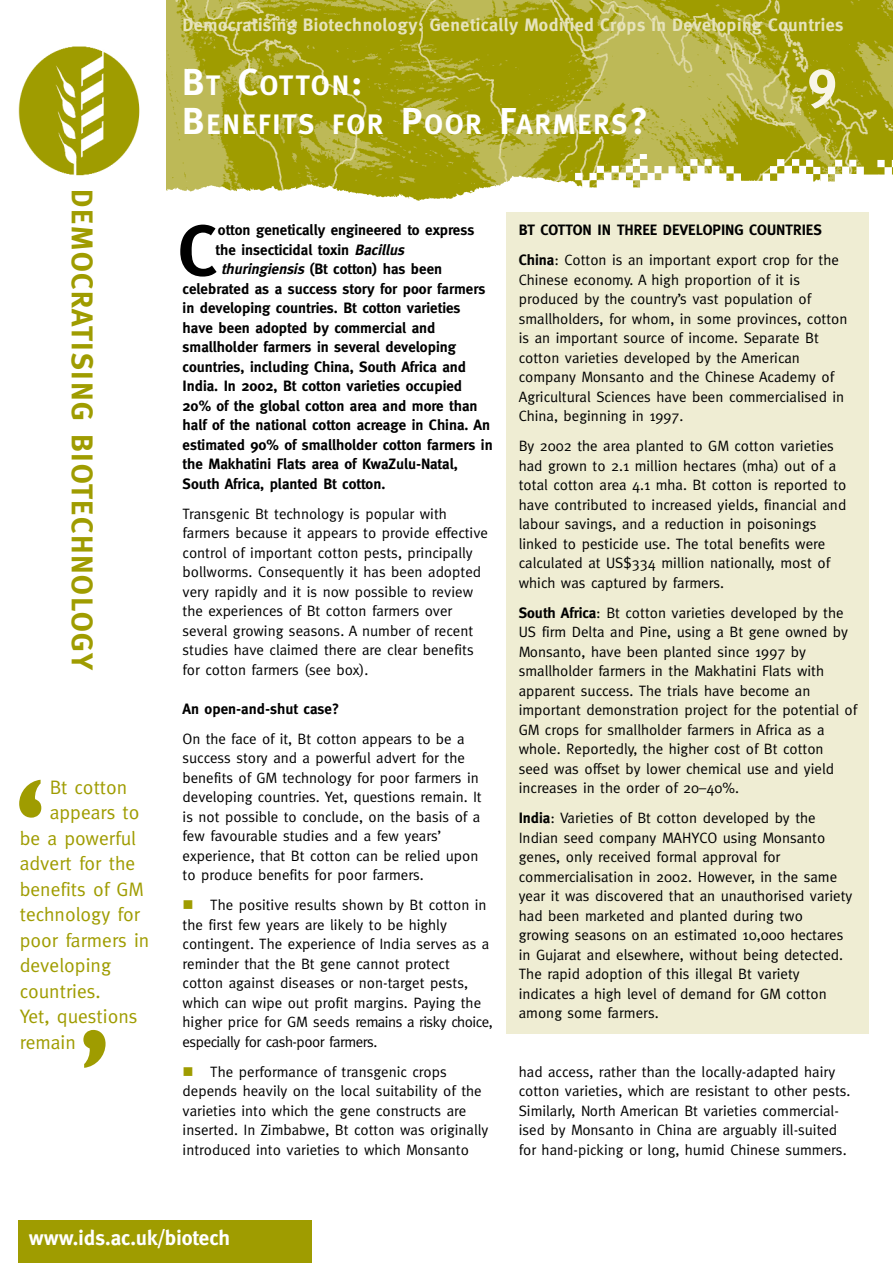
<style>
.page{position:relative;width:893px;height:1263px;background:#fff}
.page>*{position:absolute;margin:0;border:0;box-sizing:border-box;transform-origin:0 0}
.t1{font:700 121.5px "Gill Sans";color:#9f9c00}
.t2{font:700 72px "Meta";color:#000}
.t3{font:700 54px "Meta";color:#f8f5e8}
.t4{font:700 30px "Meta";letter-spacing:.055em;color:#9f9c00}
.t5{font:700 28.2px/39px "Meta";letter-spacing:.07em;color:#fff}
.t6{font:700 21px "Meta";color:#fff}
.t7{font:19.5px "Meta";color:#9f9c00}
.t8{font:700 18px "Meta";letter-spacing:.025em;color:#e6e3bc}
.t9{font:15px/19.5px "Meta";color:#000}
.t10{font:700 15px/30px "Meta";color:#000}
.s1{font-size:37.5px}
.s2{font-style:italic}
.s3{font-weight:400}
.s4{font-weight:700}
</style>
<div class="page">
<img style="left:167px;top:0;width:725px;height:169px">
<img style="left:166px;top:169px;width:703px;height:44px">
<img style="left:568px;top:155px;width:324px;height:48px">
<div style="left:18px;top:1220px;width:293px;height:43px;background:#9f9c00"></div>
<div style="left:506px;top:213px;width:363px;height:821px;background:#efedd3"></div>
<img style="left:18px;top:46px;width:122px;height:130px">
<p class="t8" style="left:183px;top:18px;width:662px">Democratising Biotechnology: Genetically Modified Crops in Developing Countries</p>
<h3 class="t4" style="left:93px;top:189px;width:483px;rotate:90deg">DEMOCRATISING BIOTECHNOLOGY</h3>
<h1 class="t1" style="left:14px;top:781px;width:34px">‘</h1>
<h3 class="t7" style="left:50px;top:780px;width:79px">Bt cotton</h3>
<h3 class="t7" style="left:50px;top:805px;width:91px">appears to</h3>
<h3 class="t7" style="left:20px;top:831px;width:118px">be a powerful</h3>
<h3 class="t7" style="left:20px;top:856px;width:117px">advert for the</h3>
<h3 class="t7" style="left:20px;top:882px;width:125px">benefits of GM</h3>
<h3 class="t7" style="left:20px;top:907px;width:122px">technology for</h3>
<h3 class="t7" style="left:20px;top:933px;width:131px">poor farmers in</h3>
<h3 class="t7" style="left:20px;top:958px;width:93px">developing</h3>
<h3 class="t7" style="left:20px;top:984px;width:82px">countries.</h3>
<h3 class="t7" style="left:20px;top:1009px;width:119px">Yet, questions</h3>
<h3 class="t7" style="left:20px;top:1035px;width:58px">remain</h3>
<h1 class="t1" style="left:78px;top:1031px;width:34px">’</h1>
<h3 class="t5" style="left:182px;top:69px;width:467px"><span class="s1">B</span>T <span class="s1">C</span>OTTON<span class="s1">:<br>B</span>ENEFITS FOR <span class="s1">P</span>OOR <span class="s1">F</span>ARMERS<span class="s1">?</span></h3>
<h3 class="t3" style="left:807px;top:59px;width:30px">9</h3>
<p class="t10" style="left:218px;top:217px;width:258px">otton genetically engineered to express</p>
<p class="t10" style="left:215px;top:236px;width:193px">the insecticidal toxin <span class="s2">Bacillus</span></p>
<p class="t10" style="left:221px;top:256px;width:223px"><span class="s2">thuringiensis</span> (Bt cotton) has been</p>
<p class="t10" style="left:183px;top:275px;width:304px">celebrated as a success story for poor farmers</p>
<p class="t10" style="left:183px;top:295px;width:279px">in developing countries. Bt cotton varieties</p>
<p class="t10" style="left:183px;top:314px;width:254px">have been adopted by commercial and</p>
<p class="t10" style="left:183px;top:334px;width:275px">smallholder farmers in several developing</p>
<p class="t10" style="left:183px;top:353px;width:285px">countries, including China, South Africa and</p>
<p class="t10" style="left:183px;top:373px;width:281px">India. In 2002, Bt cotton varieties occupied</p>
<p class="t10" style="left:183px;top:392px;width:296px">20% of the global cotton area and more than</p>
<p class="t10" style="left:183px;top:412px;width:309px">half of the national cotton acreage in China. An</p>
<p class="t10" style="left:183px;top:431px;width:311px">estimated 90% of smallholder cotton farmers in</p>
<p class="t10" style="left:183px;top:451px;width:276px">the Makhatini Flats area of KwaZulu-Natal,</p>
<p class="t10" style="left:183px;top:470px;width:204px">South Africa, planted Bt cotton.</p>
<p class="t9" style="left:183px;top:506px;width:307px">Transgenic Bt technology is popular with farmers because it appears to provide effective control of important cotton pests, principally bollworms. Consequently it has been adopted very rapidly and it is now possible to review the experiences of Bt cotton farmers over several growing seasons. A number of recent studies have claimed there are clear benefits for cotton farmers (see box).</p>
<p class="t10" style="left:183px;top:695px;width:158px">An open-and-shut case?</p>
<p class="t9" style="left:183px;top:731px;width:300px">On the face of it, Bt cotton appears to be a success story and a powerful advert for the benefits of GM technology for poor farmers in developing countries. Yet, questions remain. It is not possible to conclude, on the basis of a few favourable studies and a few years’ experience, that Bt cotton can be relied upon to produce benefits for poor farmers.</p>
<p class="t9" style="left:183px;top:897px;width:312px;text-indent:28px">The positive results shown by Bt cotton in the first few years are likely to be highly contingent. The experience of India serves as a reminder that the Bt gene cannot protect cotton against diseases or non-target pests, which can wipe out profit margins. Paying the higher price for GM seeds remains a risky choice, especially for cash-poor farmers.</p>
<p class="t9" style="left:183px;top:1064px;width:307px;text-indent:28px">The performance of transgenic crops depends heavily on the local suitability of the varieties into which the gene constructs are inserted. In Zimbabwe, Bt cotton was originally introduced into varieties to which Monsanto</p>
<h2 class="t2" style="left:178px;top:224px;width:40px">C</h2>
<p class="t10" style="left:519px;top:217px;width:321px">BT COTTON IN THREE DEVELOPING COUNTRIES<br>China<span class="s3">: Cotton is an important export crop for the</span></p>
<p class="t9" style="left:519px;top:272px;width:330px">Chinese economy. A high proportion of it is produced by the country’s vast population of smallholders, for whom, in some provinces, cotton is an important source of income. Separate Bt cotton varieties developed by the American company Monsanto and the Chinese Academy of Agricultural Sciences have been commercialised in China, beginning in 1997.</p>
<p class="t9" style="left:519px;top:438px;width:329px">By 2002 the area planted to GM cotton varieties had grown to 2.1 million hectares (mha) out of a total cotton area 4.1 mha. Bt cotton is reported to have contributed to increased yields, financial and labour savings, and a reduction in poisonings linked to pesticide use. The total benefits were calculated at US$334 million nationally, most of which was captured by farmers.</p>
<p class="t9" style="left:519px;top:605px;width:340px"><span class="s4">South Africa</span>: Bt cotton varieties developed by the US firm Delta and Pine, using a Bt gene owned by Monsanto, have been planted since 1997 by smallholder farmers in the Makhatini Flats with apparent success. The trials have become an important demonstration project for the potential of GM crops for smallholder farmers in Africa as a whole. Reportedly, the higher cost of Bt cotton seed was offset by lower chemical use and yield increases in the order of 20–40%.</p>
<p class="t9" style="left:519px;top:810px;width:335px"><span class="s4">India</span>: Varieties of Bt cotton developed by the Indian seed company MAHYCO using Monsanto genes, only received formal approval for commercialisation in 2002. However, in the same year it was discovered that an unauthorised variety had been marketed and planted during two growing seasons on an estimated 10,000 hectares in Gujarat and elsewhere, without being detected.<br>The rapid adoption of this illegal Bt variety indicates a high level of demand for GM cotton among some farmers.</p>
<p class="t9" style="left:519px;top:1064px;width:333px">had access, rather than the locally-adapted hairy cotton varieties, which are resistant to other pests.<br>Similarly, North American Bt varieties commercial&shy;ised by Monsanto in China are arguably ill-suited for hand-picking or long, humid Chinese summers.</p>
<h3 class="t6" style="left:29px;top:1230px;width:203px">www.ids.ac.uk/biotech</h3>
</div>
